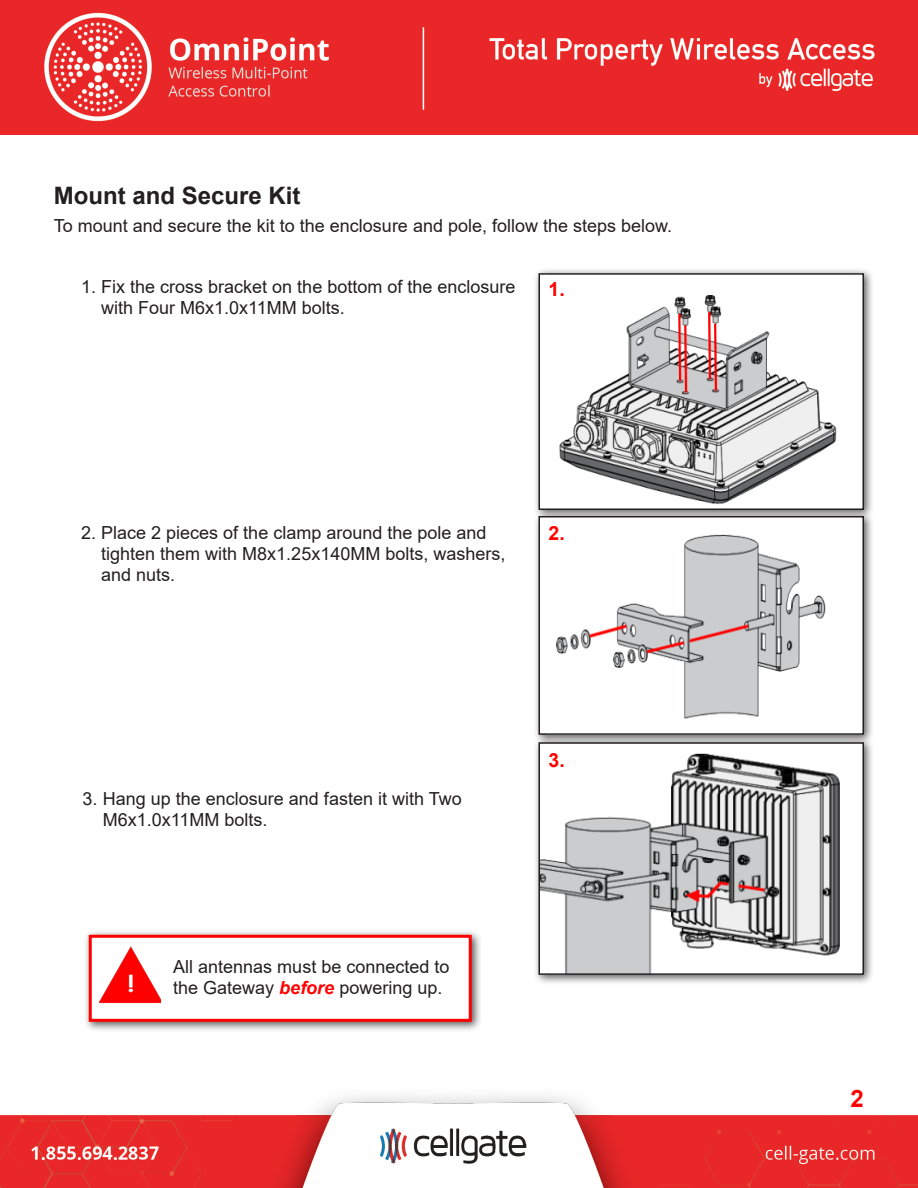
<style>
.page{position:relative;width:918px;height:1188px;background:#fff}
.page>*{position:absolute;margin:0;border:0;box-sizing:border-box;transform-origin:0 0}
.Heading_1{font:700 24px "Arial";color:#231f20}
.t1{font:700 24px "Arial";color:#f00}
.t2{font:700 19.5px "Arial";color:#f00}
.Text{font:18px/21px "Arial";color:#231f20}
.s1{font-weight:700;font-style:italic;color:#f00}
</style>
<div class="page">
<img style="left:0;top:0;width:918px;height:134px">
<img style="left:0;top:1096px;width:918px;height:92px">
<div style="left:83px;top:929px;width:400px;height:104px;background:#231f20;opacity:.75"></div>
<div style="left:89px;top:935px;width:383px;height:87px;background:#fff;border:3px solid #f00"></div>
<div style="left:533px;top:267px;width:342px;height:254px;background:#231f20;opacity:.75"></div>
<img style="left:541px;top:276px;width:320px;height:231px">
<div style="left:538px;top:273px;width:326px;height:237px;border:2px solid #231f20"></div>
<div style="left:533px;top:510px;width:342px;height:236px;background:#231f20;opacity:.75"></div>
<div style="left:539px;top:517px;width:324px;height:217px;background:#fff"></div>
<img style="left:556px;top:534px;width:270px;height:185px">
<div style="left:538px;top:516px;width:326px;height:219px;border:2px solid #231f20"></div>
<div style="left:533px;top:736px;width:342px;height:249px;background:#231f20;opacity:.75"></div>
<img style="left:541px;top:745px;width:320px;height:227px">
<div style="left:538px;top:742px;width:326px;height:233px;border:2px solid #231f20"></div>
<img style="left:98px;top:946px;width:62px;height:58px">
<p class="Heading_1" style="left:54px;top:179px;width:248px">Mount and Secure Kit</p>
<p class="Text" style="left:54px;top:215px;width:620px">To mount and secure the kit to the enclosure and pole, follow the steps below.</p>
<p class="Text" style="left:101px;top:276px;width:416px;text-indent:-20px">1. Fix the cross bracket on the bottom of the enclosure with Four M6x1.0x11MM bolts.</p>
<p class="t2" style="left:549px;top:276px;width:18px">1.</p>
<p class="Text" style="left:101px;top:522px;width:406px;text-indent:-20px">2. Place 2 pieces of the clamp around the pole and tighten them with M8x1.25x140MM bolts, washers, and nuts.</p>
<p class="t2" style="left:549px;top:519px;width:18px">2.</p>
<p class="Text" style="left:103px;top:788px;width:360px;text-indent:-20px">3. Hang up the enclosure and fasten it with Two<br>M6x1.0x11MM bolts.</p>
<p class="Text" style="left:173px;top:956px;width:278px">All antennas must be connected to the Gateway <span class="s1">before</span> powering up.</p>
<p class="t2" style="left:549px;top:746px;width:18px">3.</p>
<h1 class="t1" style="left:851px;top:1081px;width:15px">2</h1>
</div>
